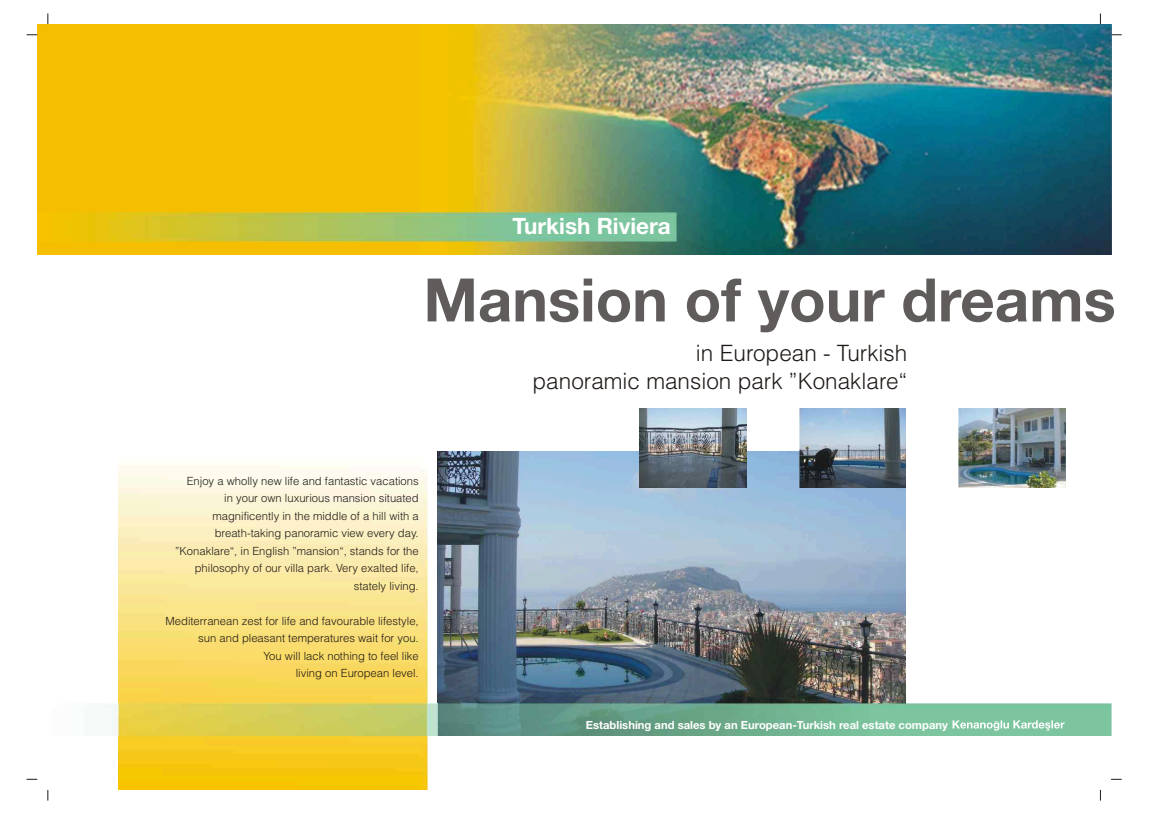
<style>
.page{position:relative;width:1149px;height:813px;background:#fff}
.page>*{position:absolute;margin:0;border:0;box-sizing:border-box;transform-origin:0 0}
.t1{font:700 60px "Helvetica Neue";color:#615c5c}
.t2{font:300 22.5px/27.6px "Helvetica";color:#1f1a17;text-align:right}
.t3{font:700 22.5px "Helvetica Neue";color:#fff}
.t4{font:300 11.25px/17.5px "Helvetica";color:#1f1a17;text-align:right}
.t5{font:700 11.25px "Helvetica Neue";color:#fff}
</style>
<div class="page">
<img style="left:37px;top:24px;width:1074px;height:230px">
<img style="left:438px;top:451px;width:467px;height:252px">
<img style="left:119px;top:465px;width:308px;height:324px">
<img style="left:101px;top:703px;width:1010px;height:32px">
<img style="left:640px;top:408px;width:106px;height:80px">
<img style="left:799px;top:408px;width:106px;height:80px">
<img style="left:958px;top:408px;width:107px;height:80px">
<img style="left:37px;top:213px;width:639px;height:28px">
<svg style="left:952px;top:720px;width:112px;height:10px"></svg>
<h2 class="t3" style="left:512px;top:216px;width:160px">Turkish Riviera</h2>
<h1 class="t1" style="left:423px;top:274px;width:694px">Mansion of your dreams</h1>
<h2 class="t2" style="left:532px;top:341px;width:376px">in European - Turkish<br>panoramic mansion park ”Konaklare“</h2>
<p class="t4" style="left:175px;top:473px;width:245px">Enjoy a wholly new life and fantastic vacations<br>in your own luxurious mansion situated magnificently in the middle of a hill with a breath-taking panoramic view every day. ”Konaklare“, in English ”mansion“, stands for the philosophy of our villa park. Very exalted life, stately living.</p>
<p class="t4" style="left:165px;top:613px;width:255px">Mediterranean zest for life and favourable lifestyle, sun and pleasant temperatures wait for you.<br>You will lack nothing to feel like<br>living on European level.</p>
<p class="t5" style="left:586px;top:719px;width:364px">Establishing and sales by an European-Turkish real estate company</p>
</div>
